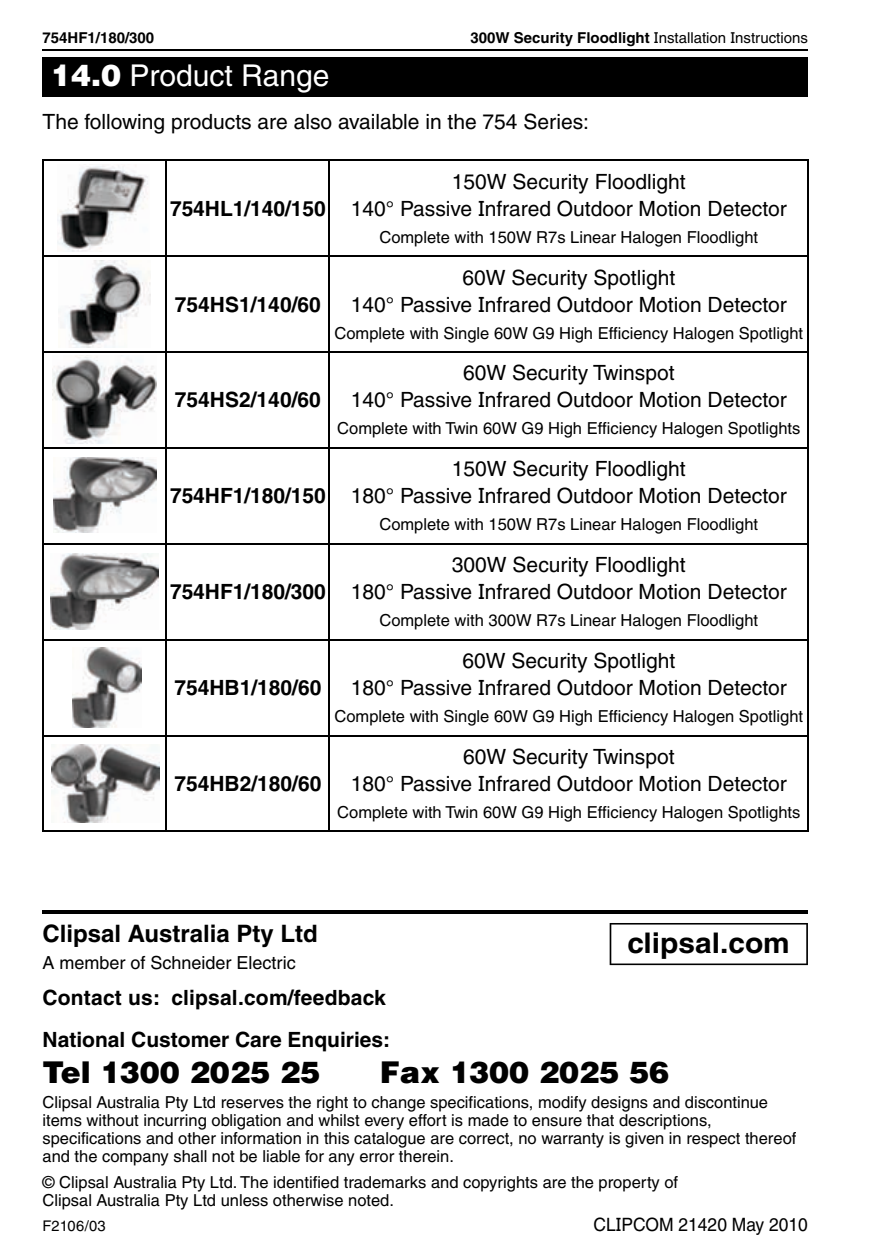
<style>
.page{position:relative;width:893px;height:1259px;background:#fff}
.page>*{position:absolute;margin:0;border:0;box-sizing:border-box;transform-origin:0 0}
.t1{font:30px "Helvetica Bsi";color:#000}
.t2{font:500 30px "Helveticasi";color:#fff}
.t3{font:700 28.5px "Helveticasi";color:#000;scale:1.05 1}
.t4{font:700 24px "Helveticasi";color:#000}
.t5{font:500 21px/27px "Helveticasi";color:#000;text-align:center}
.t6{font:700 21px/42px "Helveticasi";color:#000}
.t7{font:500 18.3px "Helveticasi";color:#000;scale:.95 1}
.t8{font:500 18px "Helveticasi";color:#000}
.t9{font:500 16.5px/18px "Helveticasi";color:#000}
.t10{font:500 15px "Helveticasi";color:#000}
.t11{font:700 15px "Helveticasi";color:#000}
.t12{font:500 14.7px "Helveticasi";letter-spacing:.01em;color:#000}
.s1{font-weight:700}
.s2{font-family:"Helvetica Bsi";font-weight:400}
</style>
<div class="page">
<hr style="left:43px;top:50px;width:765px;height:1px;background:#000">
<hr style="left:43px;top:910px;width:765px;height:3px;background:#000">
<svg style="left:610px;top:923px;width:198px;height:42px"></svg>
<div style="left:43px;top:58px;width:765px;height:39px;background:#000"></div>
<svg style="left:44px;top:161px;width:764px;height:670px"></svg>
<hr style="left:43px;top:161px;width:1px;height:94px;background:#000">
<hr style="left:166px;top:161px;width:1px;height:94px;background:#000">
<hr style="left:329px;top:161px;width:1px;height:94px;background:#000">
<hr style="left:808px;top:161px;width:1px;height:94px;background:#000">
<hr style="left:43px;top:255px;width:123px;height:2px;background:#000">
<hr style="left:43px;top:257px;width:1px;height:94px;background:#000">
<hr style="left:166px;top:255px;width:163px;height:2px;background:#000">
<hr style="left:166px;top:257px;width:1px;height:94px;background:#000">
<hr style="left:329px;top:255px;width:480px;height:2px;background:#000">
<hr style="left:329px;top:257px;width:1px;height:94px;background:#000">
<hr style="left:808px;top:257px;width:1px;height:94px;background:#000">
<hr style="left:43px;top:351px;width:123px;height:1px;background:#000">
<hr style="left:43px;top:352px;width:1px;height:95px;background:#000">
<hr style="left:166px;top:351px;width:163px;height:1px;background:#000">
<hr style="left:166px;top:352px;width:1px;height:95px;background:#000">
<hr style="left:329px;top:351px;width:480px;height:1px;background:#000">
<hr style="left:329px;top:352px;width:1px;height:95px;background:#000">
<hr style="left:808px;top:352px;width:1px;height:95px;background:#000">
<hr style="left:43px;top:447px;width:123px;height:1px;background:#000">
<hr style="left:43px;top:448px;width:1px;height:95px;background:#000">
<hr style="left:166px;top:447px;width:163px;height:1px;background:#000">
<hr style="left:166px;top:448px;width:1px;height:95px;background:#000">
<hr style="left:329px;top:447px;width:480px;height:1px;background:#000">
<hr style="left:329px;top:448px;width:1px;height:95px;background:#000">
<hr style="left:808px;top:448px;width:1px;height:95px;background:#000">
<hr style="left:43px;top:543px;width:123px;height:1px;background:#000">
<hr style="left:43px;top:544px;width:1px;height:95px;background:#000">
<hr style="left:166px;top:543px;width:163px;height:1px;background:#000">
<hr style="left:166px;top:544px;width:1px;height:95px;background:#000">
<hr style="left:329px;top:543px;width:480px;height:1px;background:#000">
<hr style="left:329px;top:544px;width:1px;height:95px;background:#000">
<hr style="left:808px;top:544px;width:1px;height:95px;background:#000">
<hr style="left:43px;top:639px;width:123px;height:1px;background:#000">
<hr style="left:43px;top:640px;width:1px;height:95px;background:#000">
<hr style="left:166px;top:639px;width:163px;height:1px;background:#000">
<hr style="left:166px;top:640px;width:1px;height:95px;background:#000">
<hr style="left:329px;top:639px;width:480px;height:1px;background:#000">
<hr style="left:329px;top:640px;width:1px;height:95px;background:#000">
<hr style="left:808px;top:640px;width:1px;height:95px;background:#000">
<hr style="left:43px;top:735px;width:123px;height:1px;background:#000">
<hr style="left:43px;top:736px;width:1px;height:95px;background:#000">
<hr style="left:166px;top:735px;width:163px;height:1px;background:#000">
<hr style="left:166px;top:736px;width:1px;height:95px;background:#000">
<hr style="left:329px;top:735px;width:480px;height:1px;background:#000">
<hr style="left:329px;top:736px;width:1px;height:95px;background:#000">
<hr style="left:808px;top:736px;width:1px;height:95px;background:#000">
<hr style="left:43px;top:831px;width:123px;height:1px;background:#000">
<hr style="left:166px;top:831px;width:163px;height:1px;background:#000">
<hr style="left:329px;top:831px;width:480px;height:1px;background:#000">
<hr style="left:43px;top:159px;width:123px;height:2px;background:#000">
<hr style="left:166px;top:159px;width:163px;height:2px;background:#000">
<hr style="left:329px;top:159px;width:480px;height:2px;background:#000">
<img style="left:57px;top:164px;width:93px;height:88px">
<img style="left:58px;top:260px;width:92px;height:88px">
<img style="left:53px;top:356px;width:104px;height:87px">
<img style="left:53px;top:457px;width:103px;height:76px">
<img style="left:50px;top:554px;width:109px;height:75px">
<img style="left:72px;top:647px;width:70px;height:80px">
<img style="left:52px;top:744px;width:107px;height:78px">
<p class="t11" style="left:43px;top:29px;width:113px">754HF1/180/300</p>
<p class="t10" style="left:470px;top:29px;width:339px"><span class="s1">300W Security Floodlight</span> Installation Instructions</p>
<h1 class="t2" style="left:51px;top:58px;width:280px"><span class="s2">14.0</span> Product Range</h1>
<p class="t5" style="left:43px;top:109px;width:548px">The following products are also available in the 754 Series:</p>
<p class="t6" style="left:170px;top:187px;width:157px">754HL1/140/150</p>
<p class="t6" style="left:175px;top:283px;width:147px">754HS1/140/60</p>
<p class="t6" style="left:175px;top:379px;width:147px">754HS2/140/60</p>
<p class="t6" style="left:170px;top:474px;width:157px">754HF1/180/150</p>
<p class="t6" style="left:170px;top:570px;width:157px">754HF1/180/300</p>
<p class="t6" style="left:174px;top:666px;width:149px">754HB1/180/60</p>
<p class="t6" style="left:174px;top:762px;width:149px">754HB2/180/60</p>
<p class="t5" style="left:351px;top:168px;width:438px">150W Security Floodlight<br>140° Passive Infrared Outdoor Motion Detector</p>
<p class="t9" style="left:379px;top:228px;width:380px">Complete with 150W R7s Linear Halogen Floodlight</p>
<p class="t5" style="left:351px;top:264px;width:438px">60W Security Spotlight<br>140° Passive Infrared Outdoor Motion Detector</p>
<p class="t9" style="left:334px;top:324px;width:470px">Complete with Single 60W G9 High Efficiency Halogen Spotlight</p>
<p class="t5" style="left:351px;top:359px;width:438px">60W Security Twinspot<br>140° Passive Infrared Outdoor Motion Detector</p>
<p class="t9" style="left:337px;top:419px;width:465px">Complete with Twin 60W G9 High Efficiency Halogen Spotlights</p>
<p class="t5" style="left:351px;top:455px;width:438px">150W Security Floodlight<br>180° Passive Infrared Outdoor Motion Detector</p>
<p class="t9" style="left:379px;top:515px;width:380px">Complete with 150W R7s Linear Halogen Floodlight</p>
<p class="t5" style="left:351px;top:551px;width:438px">300W Security Floodlight<br>180° Passive Infrared Outdoor Motion Detector</p>
<p class="t9" style="left:379px;top:611px;width:380px">Complete with 300W R7s Linear Halogen Floodlight</p>
<p class="t5" style="left:351px;top:647px;width:438px">60W Security Spotlight<br>180° Passive Infrared Outdoor Motion Detector</p>
<p class="t9" style="left:334px;top:707px;width:470px">Complete with Single 60W G9 High Efficiency Halogen Spotlight</p>
<p class="t5" style="left:351px;top:743px;width:438px">60W Security Twinspot<br>180° Passive Infrared Outdoor Motion Detector</p>
<p class="t9" style="left:337px;top:803px;width:465px">Complete with Twin 60W G9 High Efficiency Halogen Spotlights</p>
<h3 class="t4" style="left:43px;top:918px;width:277px">Clipsal Australia Pty Ltd</h3>
<p class="t8" style="left:43px;top:952px;width:255px">A member of Schneider Electric</p>
<p class="t6" style="left:43px;top:976px;width:349px">Contact us: clipsal.com/feedback<br>National Customer Care Enquiries:</p>
<h1 class="t1" style="left:43px;top:1052px;width:279px">Tel 1300 2025 25</h1>
<h1 class="t1" style="left:380px;top:1052px;width:291px">Fax 1300 2025 56</h1>
<h2 class="t3" style="left:628px;top:925px;width:156px">clipsal.com</h2>
<p class="t9" style="left:43px;top:1093px;width:755px">Clipsal Australia Pty Ltd reserves the right to change specifications, modify designs and discontinue items without incurring obligation and whilst every effort is made to ensure that descriptions, specifications and other information in this catalogue are correct, no warranty is given in respect thereof and the company shall not be liable for any error therein.</p>
<p class="t9" style="left:43px;top:1173px;width:637px">© Clipsal Australia Pty Ltd. The identified trademarks and copyrights are the property of<br>Clipsal Australia Pty Ltd unless otherwise noted.</p>
<p class="t12" style="left:43px;top:1217px;width:65px">F2106/03</p>
<p class="t7" style="left:593px;top:1214px;width:227px">CLIPCOM 21420 May 2010</p>
</div>
